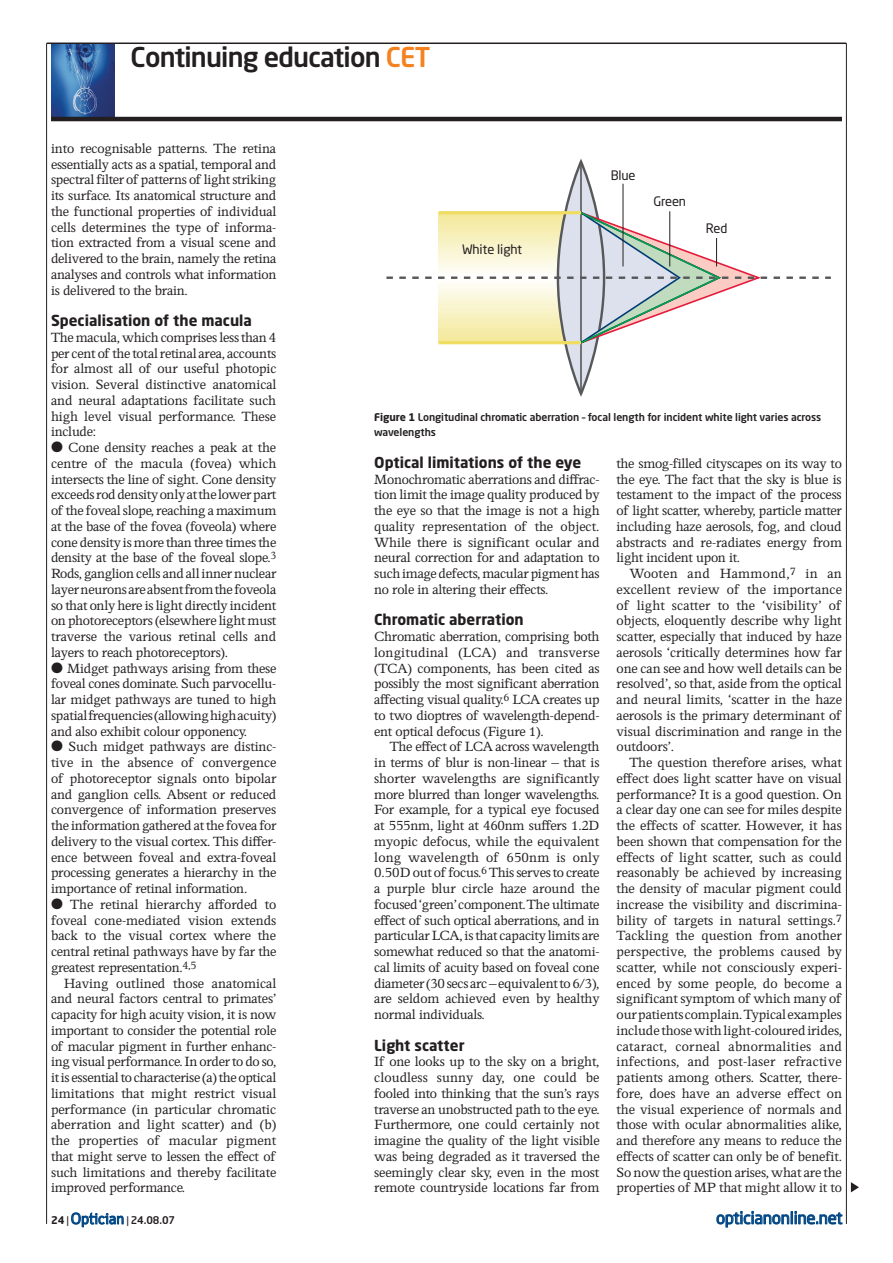
<style>
.page{position:relative;width:893px;height:1263px;background:#fff}
.page>*{position:absolute;margin:0;border:0;box-sizing:border-box;transform-origin:0 0}
.t1{font:500 27px "Neo Sans Pro";letter-spacing:-.03em;color:#231f20}
.t2{font:16.5px "Neo Sans Pro";letter-spacing:-.01em;color:#004684}
._1__Body{font:15px/15.8px "Perrywood MT Std";letter-spacing:-.01em;color:#231f20;text-align:justify}
._1__Body_NI{font:15px/15.8px "Perrywood MT Std";letter-spacing:-.02em;color:#231f20;text-align:justify}
._4__Crosshead{font:700 15px "Neo Sans Pro";color:#231f20}
.t3{font:15px "Felbridge";letter-spacing:.01em;color:#004684;scale:.91 1}
.t4{font:12.9px "Neo Sans Pro";letter-spacing:-.01em;color:#231f20}
._4__Caption{font:500 10.5px/15.8px "Neo Sans Pro";letter-spacing:-.005em;color:#231f20}
.s1{color:#f58220}
.s2{font-weight:700}
.s3{font-family:"Neo Sans Pro";font-weight:700;font-size:10.5px;color:#231f20}
.s4{font-family:"Neo Sans Pro";font-size:10.5px;color:#231f20}
.s5{font-family:"Neo Sans Pro";font-weight:500;font-size:10.5px;color:#231f20}
</style>
<div class="page">
<img style="left:51px;top:44px;width:64px;height:73px">
<hr style="left:46px;top:43px;width:1px;height:1181px;background:#231f20">
<hr style="left:846px;top:43px;width:1px;height:1181px;background:#231f20">
<hr style="left:51px;top:117px;width:791px;height:4px;background:#231f20">
<hr style="left:47px;top:43px;width:799px;height:1px;background:#231f20">
<svg style="left:71px;top:1212px;width:53px;height:15px"></svg>
<svg style="left:716px;top:1211px;width:127px;height:17px"></svg>
<svg style="left:851px;top:1182px;width:8px;height:10px"></svg>
<svg style="left:558px;top:162px;width:46px;height:232px"></svg>
<hr style="left:580px;top:162px;width:2px;height:232px;background:#57585a">
<hr style="left:623px;top:184px;width:1px;height:82px;background:#231f20">
<svg style="left:386px;top:199px;width:445px;height:155px"></svg>
<p class="t1" style="left:131px;top:40px;width:301px">Continuing education <span class="s1">CET</span></p>
<p class="_1__Body" style="left:51px;top:140px;width:227px">into recognisable patterns. The retina essentially acts as a spatial, temporal and spectral filter of patterns of light striking its surface. Its anatomical structure and the functional properties of individual cells determines the type of informa&shy;tion extracted from a visual scene and delivered to the brain, namely the retina analyses and controls what information is delivered to the brain.</p>
<p class="_4__Crosshead" style="left:51px;top:311px;width:202px">Specialisation of the macula</p>
<p class="_1__Body_NI" style="left:51px;top:329px;width:227px">The macula, which comprises less than 4 per cent of the total retinal area, accounts for almost all of our useful photopic vision. Several distinctive anatomical and neural adaptations facilitate such high level visual performance. These include:</p>
<p class="_1__Body_NI" style="left:51px;top:439px;width:227px">● Cone density reaches a peak at the centre of the macula (fovea) which intersects the line of sight. Cone density exceeds rod density only at the lower part of the foveal slope, reaching a maximum at the base of the fovea (foveola) where cone density is more than three times the density at the base of the foveal slope.<sup>3<br></sup>Rods, ganglion cells and all inner nuclear layer neurons are absent from the foveola so that only here is light directly incident on photoreceptors (elsewhere light must traverse the various retinal cells and layers to reach photoreceptors).</p>
<p class="_1__Body_NI" style="left:51px;top:660px;width:227px">● Midget pathways arising from these foveal cones dominate. Such parvocellu&shy;lar midget pathways are tuned to high spatial frequencies (allowing high acuity) and also exhibit colour opponency.</p>
<p class="_1__Body_NI" style="left:51px;top:739px;width:227px">● Such midget pathways are distinc&shy;tive in the absence of convergence of photoreceptor signals onto bipolar and ganglion cells. Absent or reduced convergence of information preserves the information gathered at the fovea for delivery to the visual cortex. This differ&shy;ence between foveal and extra-foveal processing generates a hierarchy in the importance of retinal information.</p>
<p class="_1__Body_NI" style="left:51px;top:896px;width:227px">● The retinal hierarchy afforded to foveal cone-mediated vision extends back to the visual cortex where the central retinal pathways have by far the greatest representation.<sup>4,5</sup></p>
<p class="_1__Body" style="left:51px;top:975px;width:227px;text-indent:13px">Having outlined those anatomical and neural factors central to primates’ capacity for high acuity vision, it is now important to consider the potential role of macular pigment in further enhanc&shy;ing visual performance. In order to do so, it is essential to characterise (a) the optical limitations that might restrict visual performance (in particular chromatic aberration and light scatter) and (b) the properties of macular pigment that might serve to lessen the effect of such limitations and thereby facilitate improved performance.</p>
<p class="t4" style="left:462px;top:241px;width:62px">White light</p>
<p class="t4" style="left:611px;top:167px;width:26px">Blue</p>
<p class="t4" style="left:654px;top:194px;width:34px">Green</p>
<p class="t4" style="left:706px;top:221px;width:23px">Red</p>
<p class="_4__Caption" style="left:374px;top:409px;width:449px"><span class="s2">Figure 1</span> Longitudinal chromatic aberration – focal length for incident white light varies across wavelengths</p>
<p class="_4__Crosshead" style="left:374px;top:453px;width:209px">Optical limitations of the eye</p>
<p class="_1__Body_NI" style="left:374px;top:471px;width:227px">Monochromatic aberrations and diffrac&shy;tion limit the image quality produced by the eye so that the image is not a high quality representation of the object.<br>While there is significant ocular and neural correction for and adaptation to such image defects, macular pigment has no role in altering their effects.</p>
<p class="_4__Crosshead" style="left:374px;top:610px;width:151px">Chromatic aberration</p>
<p class="_1__Body_NI" style="left:374px;top:628px;width:227px">Chromatic aberration, comprising both longitudinal (LCA) and transverse (TCA) components, has been cited as possibly the most significant aberration affecting visual quality.<sup>6</sup> LCA creates up to two dioptres of wavelength-depend&shy;ent optical defocus (Figure 1).</p>
<p class="_1__Body" style="left:374px;top:739px;width:227px;text-indent:16px">The effect of LCA across wavelength in terms of blur is non-linear – that is shorter wavelengths are significantly more blurred than longer wavelengths.<br>For example, for a typical eye focused at 555nm, light at 460nm suffers 1.2D myopic defocus, while the equivalent long wavelength of 650nm is only 0.50D out of focus.<sup>6</sup> This serves to create a purple blur circle haze around the focused ‘green’ component. The ultimate effect of such optical aberrations, and in particular LCA, is that capacity limits are somewhat reduced so that the anatomi&shy;cal limits of acuity based on foveal cone diameter (30 secs arc – equivalent to 6/3), are seldom achieved even by healthy normal individuals.</p>
<p class="_4__Crosshead" style="left:374px;top:1035px;width:92px">Light scatter</p>
<p class="_1__Body_NI" style="left:374px;top:1054px;width:227px">If one looks up to the sky on a bright, cloudless sunny day, one could be fooled into thinking that the sun’s rays traverse an unobstructed path to the eye.<br>Furthermore, one could certainly not imagine the quality of the light visible was being degraded as it traversed the seemingly clear sky, even in the most remote countryside locations far from</p>
<p class="_1__Body_NI" style="left:617px;top:455px;width:227px">the smog-filled cityscapes on its way to the eye. The fact that the sky is blue is testament to the impact of the process of light scatter, whereby, particle matter including haze aerosols, fog, and cloud abstracts and re-radiates energy from light incident upon it.</p>
<p class="_1__Body" style="left:617px;top:565px;width:227px;text-indent:13px">Wooten and Hammond,<sup>7</sup> in an excellent review of the importance of light scatter to the ‘visibility’ of objects, eloquently describe why light scatter, especially that induced by haze aerosols ‘critically determines how far one can see and how well details can be resolved’, so that, aside from the optical and neural limits, ‘scatter in the haze aerosols is the primary determinant of visual discrimination and range in the outdoors’.</p>
<p class="_1__Body" style="left:617px;top:754px;width:227px;text-indent:13px">The question therefore arises, what effect does light scatter have on visual performance? It is a good question. On a clear day one can see for miles despite the effects of scatter. However, it has been shown that compensation for the effects of light scatter, such as could reasonably be achieved by increasing the density of macular pigment could increase the visibility and discrimina&shy;bility of targets in natural settings.<sup>7<br></sup>Tackling the question from another perspective, the problems caused by scatter, while not consciously experi&shy;enced by some people, do become a significant symptom of which many of our patients complain. Typical examples include those with light-coloured irides, cataract, corneal abnormalities and infections, and post-laser refractive patients among others. Scatter, there&shy;fore, does have an adverse effect on the visual experience of normals and those with ocular abnormalities alike, and therefore any means to reduce the effects of scatter can only be of benefit.<br>So now the question arises, what are the properties of MP that might allow it to</p>
<p class="t3" style="left:51px;top:1209px;width:138px"><span class="s3">24</span> <span class="s4">|</span> Optician <span class="s4">|</span> <span class="s5">24.08.07</span></p>
<p class="t2" style="left:716px;top:1208px;width:128px">opticianonline.net</p>
</div>
